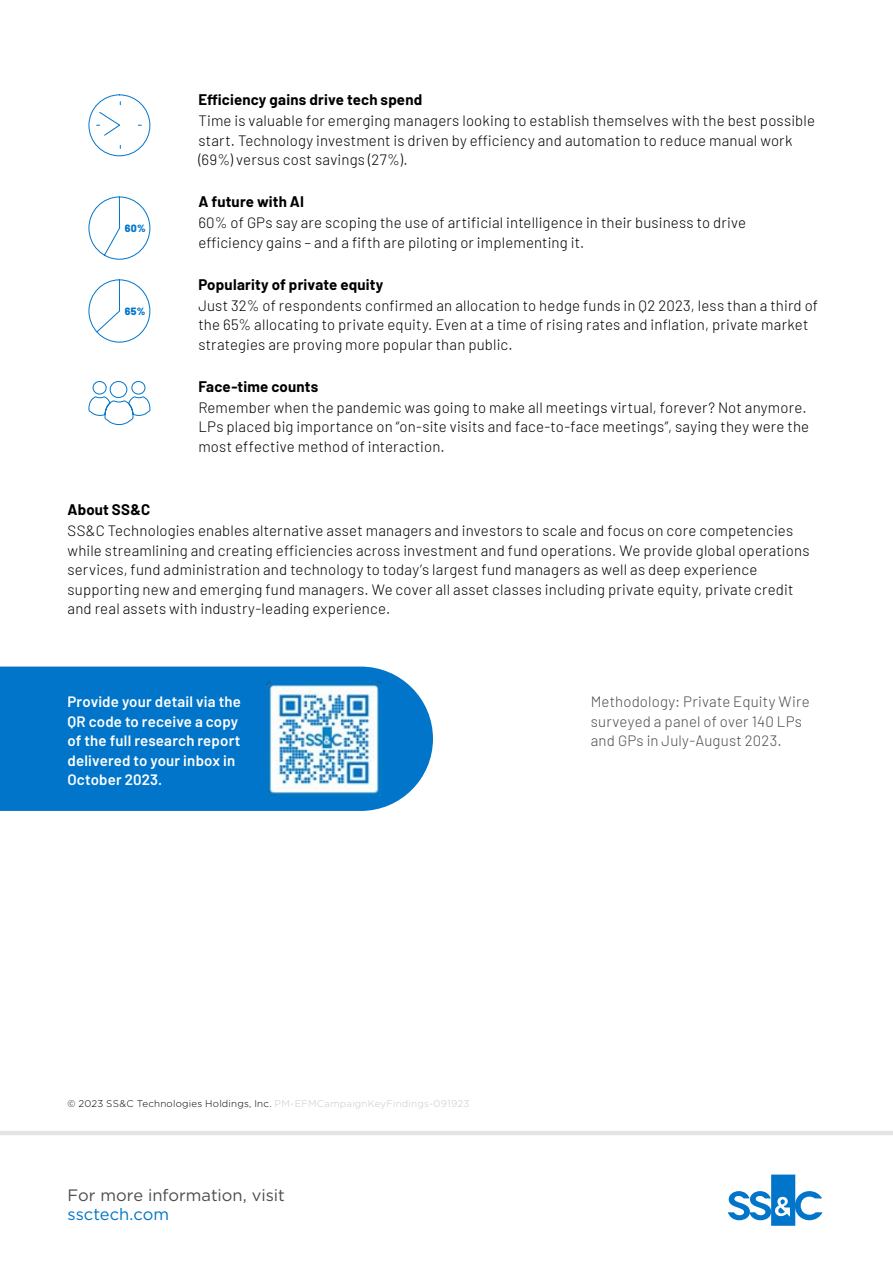
<style>
.page{position:relative;width:893px;height:1263px;background:#fff}
.page>*{position:absolute;margin:0;border:0;box-sizing:border-box;transform-origin:0 0}
.t1{font:16.5px "Gotham";letter-spacing:-.005em;color:#4d4d4f}
.t2{font:16.5px "Gotham";color:#0075c9}
.t3{font:300 15px/19.5px "Barlow";letter-spacing:.01em;color:#000}
.t4{font:600 15px/19.5px "Barlow";letter-spacing:.01em;color:#fff}
.t5{font:700 15px "Barlow";letter-spacing:.01em;color:#000}
.t6{font:300 15px/19.5px "Barlow";letter-spacing:.01em;color:#4d4d4f}
.t7{font:800 10.5px "Barlow";color:#0075c9}
.t8{font:300 9.75px "Gotham";letter-spacing:.025em;color:#000}
.s1{color:#c7c8ca}
</style>
<div class="page">
<hr style="left:0;top:1131px;width:893px;height:4px;background:#e4e4e6">
<div style="left:0;top:667px;width:433px;height:144px;background:#0075c9"></div>
<div style="left:89px;top:95px;width:61px;height:61px;border:1px solid #0075c9;border-radius:50%"></div>
<svg style="left:96px;top:101px;width:46px;height:48px"></svg>
<svg style="left:88px;top:196px;width:63px;height:64px"></svg>
<svg style="left:88px;top:279px;width:63px;height:64px"></svg>
<svg style="left:89px;top:381px;width:61px;height:44px"></svg>
<img style="left:267px;top:682px;width:114px;height:114px">
<svg style="left:728px;top:1174px;width:94px;height:52px"></svg>
<p class="t7" style="left:125px;top:220px;width:22px">60%</p>
<p class="t7" style="left:125px;top:303px;width:22px">65%</p>
<p class="t5" style="left:198px;top:89px;width:225px">Efficiency gains drive tech spend</p>
<p class="t3" style="left:198px;top:110px;width:618px">Time is valuable for emerging managers looking to establish themselves with the best possible start. Technology investment is driven by efficiency and automation to reduce manual work (69%) versus cost savings (27%).</p>
<p class="t5" style="left:198px;top:191px;width:107px">A future with AI</p>
<p class="t3" style="left:198px;top:212px;width:549px">60% of GPs say are scoping the use of artificial intelligence in their business to drive efficiency gains – and a fifth are piloting or implementing it.</p>
<p class="t5" style="left:198px;top:273px;width:187px">Popularity of private equity</p>
<p class="t3" style="left:198px;top:294px;width:621px">Just 32% of respondents confirmed an allocation to hedge funds in Q2 2023, less than a third of the 65% allocating to private equity. Even at a time of rising rates and inflation, private market strategies are proving more popular than public.</p>
<p class="t5" style="left:198px;top:375px;width:121px">Face-time counts</p>
<p class="t3" style="left:198px;top:396px;width:612px">Remember when the pandemic was going to make all meetings virtual, forever? Not anymore.<br>LPs placed big importance on “on-site visits and face-to-face meetings”, saying they were the most effective method of interaction.</p>
<p class="t5" style="left:68px;top:499px;width:84px">About SS&amp;C</p>
<p class="t3" style="left:68px;top:520px;width:743px">SS&amp;C Technologies enables alternative asset managers and investors to scale and focus on core competencies while streamlining and creating efficiencies across investment and fund operations. We provide global operations services, fund administration and technology to today’s largest fund managers as well as deep experience supporting new and emerging fund managers. We cover all asset classes including private equity, private credit and real assets with industry-leading experience.</p>
<p class="t4" style="left:68px;top:691px;width:175px">Provide your detail via the<br>QR code to receive a copy of the full research report delivered to your inbox in<br>October 2023.</p>
<p class="t6" style="left:591px;top:691px;width:220px">Methodology: Private Equity Wire surveyed a panel of over 140 LPs and GPs in July-August 2023.</p>
<p class="t8" style="left:68px;top:1098px;width:403px">© 2023 SS&amp;C Technologies Holdings, Inc. <span class="s1">PM-EFMCampaignKeyFindings-091923</span></p>
<p class="t1" style="left:68px;top:1186px;width:219px">For more information, visit</p>
<p class="t2" style="left:68px;top:1205px;width:103px">ssctech.com</p>
</div>
